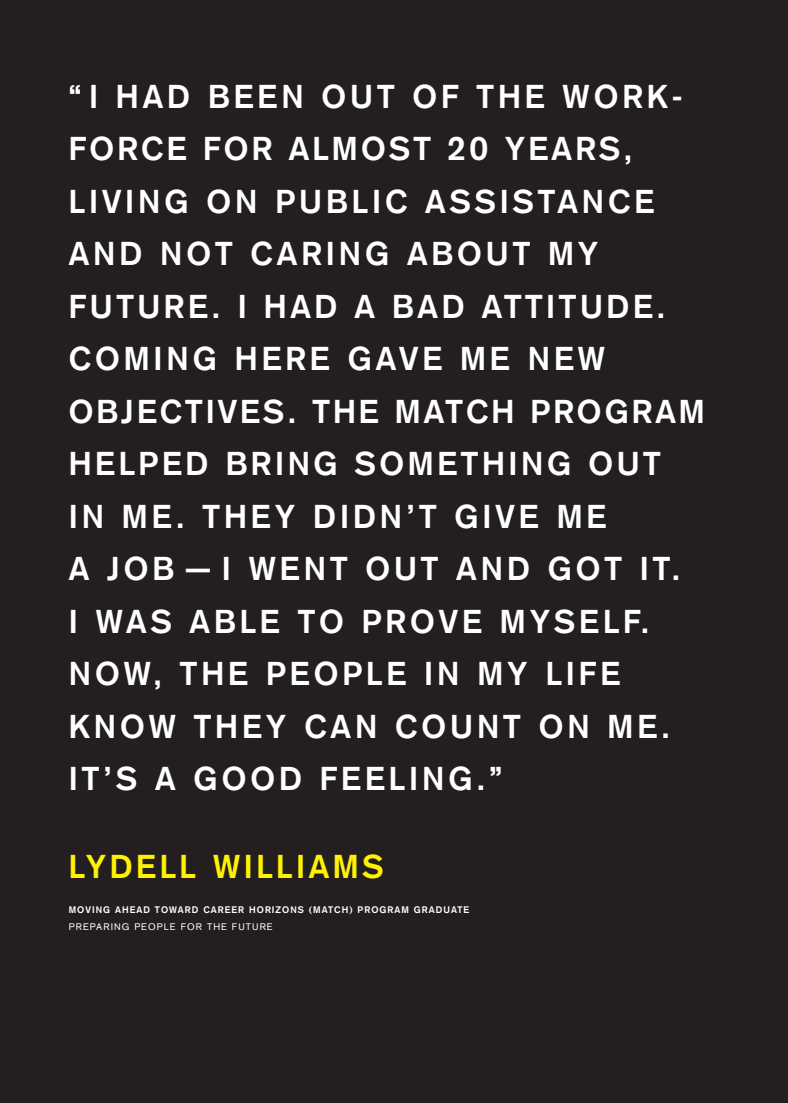
<style>
.page{position:relative;width:788px;height:1103px;background:#fff}
.page>*{position:absolute;margin:0;border:0;box-sizing:border-box;transform-origin:0 0}
.t1{font:700 32.5px/52.5px "Akzidenz Grotesk";letter-spacing:.12em;color:#fff}
.t2{font:700 32.5px "Akzidenz Grotesk";letter-spacing:.11em;color:#fff101}
.t3{font:700 9.38px "Akzidenz Grotesk";letter-spacing:.11em;color:#fff}
.t4{font:9.38px "Akzidenz Grotesk";letter-spacing:.11em;color:#fff}
.s1{font-size:33.75px}
</style>
<div class="page">
<div style="left:0;top:0;width:788px;height:1102px;background:#231f20"></div>
<p class="t1" style="left:69px;top:72px;width:637px">“I HAD BEEN OUT OF THE WORK-<br>FORCE FOR ALMOST <span class="s1">20</span> YEARS,<br>LIVING ON PUBLIC ASSISTANCE<br>AND NOT CARING ABOUT MY<br>FUTURE. I HAD A BAD ATTITUDE.<br>COMING HERE GAVE ME NEW<br>OBJECTIVES. THE MATCH PROGRAM<br>HELPED BRING SOMETHING OUT<br>IN ME. THEY DIDN’T GIVE ME<br>A JOB — I WENT OUT AND GOT IT.<br>I WAS ABLE TO PROVE MYSELF.<br>NOW, THE PEOPLE IN MY LIFE<br>KNOW THEY CAN COUNT ON ME.<br>IT’S A GOOD FEELING.”</p>
<p class="t2" style="left:69px;top:854px;width:316px">LYDELL WILLIAMS</p>
<p class="t3" style="left:69px;top:906px;width:402px">MOVING AHEAD TOWARD CAREER HORIZONS (MATCH) PROGRAM GRADUATE</p>
<p class="t4" style="left:69px;top:923px;width:205px">PREPARING PEOPLE FOR THE FUTURE</p>
</div>
